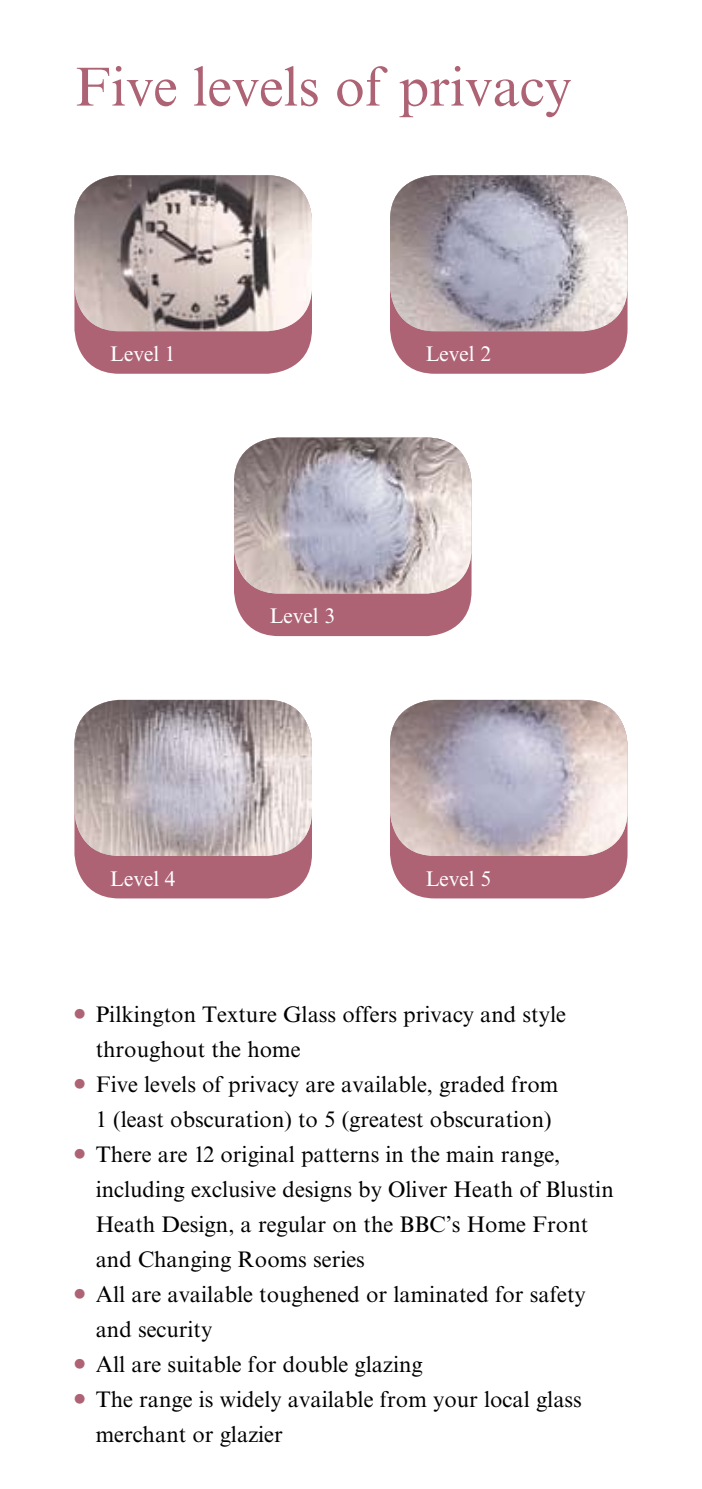
<style>
.page{position:relative;width:702px;height:1489px;background:#fff}
.page>*{position:absolute;margin:0;border:0;box-sizing:border-box;transform-origin:0 0}
.t1{font:55px "Times NRMT";color:#ae6375}
.t2{font:22.5px/35px "Times NRMT";color:#000}
.t3{font:21.25px "Times NRMT";color:#fff}
</style>
<div class="page">
<div style="left:74px;top:175px;width:238px;height:199px;background:#ae6375;border-radius:45px"></div>
<img style="left:74px;top:175px;width:238px;height:156px">
<div style="left:390px;top:175px;width:237px;height:199px;background:#ae6375;border-radius:45px"></div>
<img style="left:390px;top:175px;width:237px;height:156px">
<div style="left:234px;top:437px;width:237px;height:199px;background:#ae6375;border-radius:45px"></div>
<img style="left:234px;top:437px;width:237px;height:156px">
<div style="left:74px;top:700px;width:238px;height:198px;background:#ae6375;border-radius:45px"></div>
<img style="left:74px;top:700px;width:238px;height:155px">
<div style="left:390px;top:700px;width:237px;height:198px;background:#ae6375;border-radius:45px"></div>
<img style="left:390px;top:700px;width:237px;height:155px">
<h1 class="t1" style="left:74px;top:55px;width:498px">Five levels of privacy</h1>
<p class="t3" style="left:110px;top:341px;width:67px">Level 1</p>
<p class="t3" style="left:425px;top:341px;width:67px">Level 2</p>
<p class="t3" style="left:269px;top:603px;width:67px">Level 3</p>
<p class="t3" style="left:110px;top:866px;width:67px">Level 4</p>
<p class="t3" style="left:425px;top:866px;width:67px">Level 5</p>
<p class="t2" style="left:96px;top:997px;width:471px;text-indent:-21px"><sup>●</sup> Pilkington Texture Glass offers privacy and style throughout the home</p>
<p class="t2" style="left:96px;top:1067px;width:464px;text-indent:-21px"><sup>●</sup> Five levels of privacy are available, graded from<br>1 (least obscuration) to 5 (greatest obscuration)</p>
<p class="t2" style="left:96px;top:1137px;width:519px;text-indent:-21px"><sup>●</sup> There are 12 original patterns in the main range, including exclusive designs by Oliver Heath of Blustin Heath Design, a regular on the BBC’s Home Front and Changing Rooms series</p>
<p class="t2" style="left:96px;top:1277px;width:491px;text-indent:-21px"><sup>●</sup> All are available toughened or laminated for safety and security</p>
<p class="t2" style="left:74px;top:1347px;width:350px"><sup>●</sup> All are suitable for double glazing</p>
<p class="t2" style="left:96px;top:1382px;width:487px;text-indent:-21px"><sup>●</sup> The range is widely available from your local glass merchant or glazier</p>
</div>
